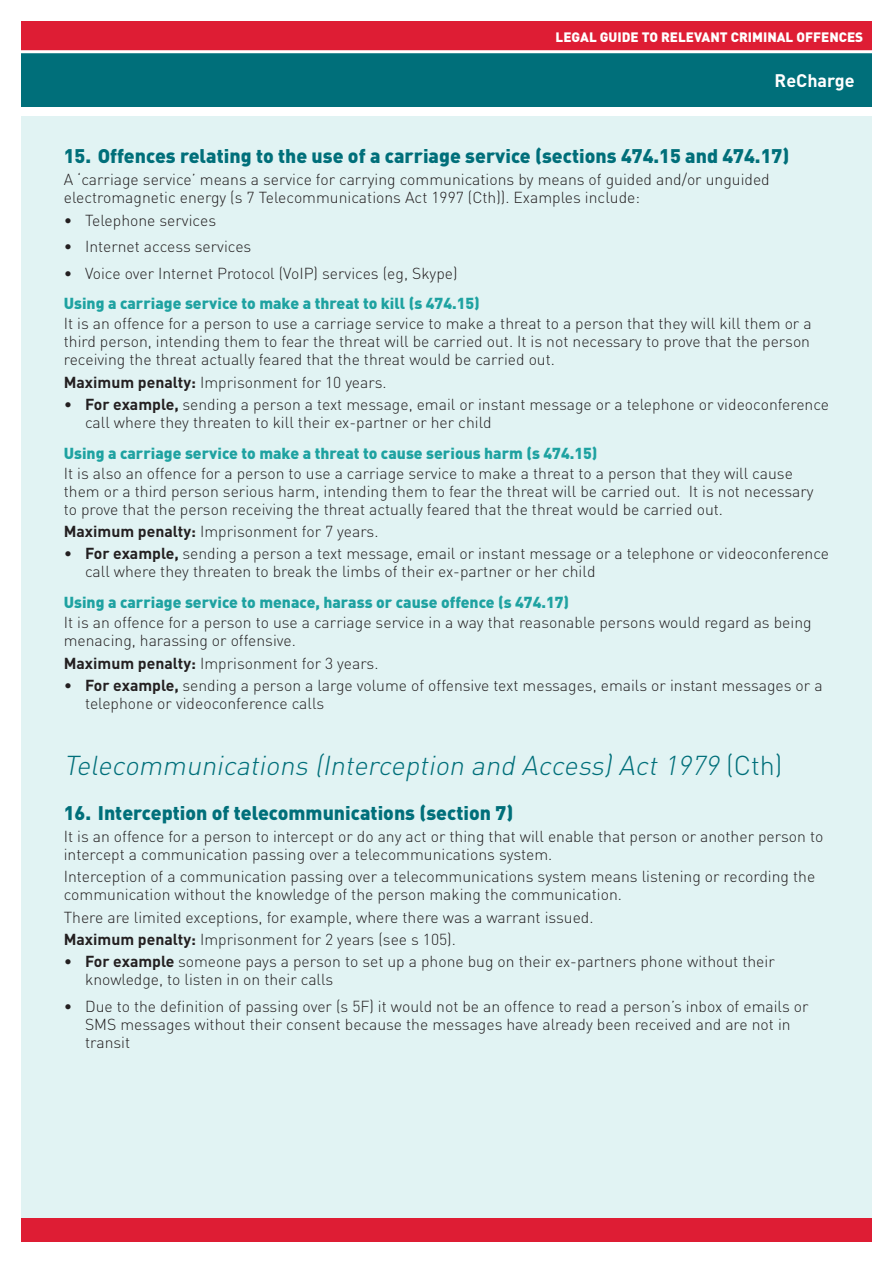
<style>
.page{position:relative;width:893px;height:1263px;background:#fff}
.page>*{position:absolute;margin:0;border:0;box-sizing:border-box;transform-origin:0 0}
.t1{font:italic 300 27px "DIN";color:#006f7a}
.t2{font:900 19.5px "DIN";color:#006f7a}
.t3{font:700 18px "DIN";color:#fff}
.t4{font:300 15.75px/18px "DIN";color:#231f20}
.t5{font:900 15.75px "DIN";color:#1ea2a1}
.t6{font:900 13.5px "DIN";color:#fff}
.s1{font-weight:700}
.s2{font-style:normal}
</style>
<div class="page">
<div style="left:21px;top:21px;width:851px;height:31px;background:#de1d34"></div>
<div style="left:21px;top:116px;width:851px;height:1102px;background:#e1f3f3"></div>
<div style="left:21px;top:52px;width:851px;height:54px;background:#006f7a"></div>
<div style="left:21px;top:1218px;width:851px;height:24px;background:#de1d34"></div>
<hr style="left:0;top:50px;width:893px;height:3px;background:#fff">
<p class="t6" style="left:556px;top:28px;width:309px">LEGAL GUIDE TO RELEVANT CRIMINAL OFFENCES</p>
<p class="t3" style="left:775px;top:68px;width:82px">ReCharge</p>
<p class="t2" style="left:64px;top:143px;width:727px">15. Offences relating to the use of a carriage service (sections 474.15 and 474.17)</p>
<p class="t4" style="left:64px;top:170px;width:707px">A ‘carriage service’ means a service for carrying communications by means of guided and/or unguided electromagnetic energy (s 7 Telecommunications Act 1997 (Cth)). Examples include:</p>
<p class="t4" style="left:64px;top:211px;width:154px">• Telephone services</p>
<p class="t4" style="left:64px;top:237px;width:189px">• Internet access services</p>
<p class="t4" style="left:64px;top:264px;width:395px">• Voice over Internet Protocol (VoIP) services (eg, Skype)</p>
<p class="t5" style="left:64px;top:293px;width:418px">Using a carriage service to make a threat to kill (s 474.15)</p>
<p class="t4" style="left:64px;top:315px;width:749px;text-align:justify">It is an offence for a person to use a carriage service to make a threat to a person that they will kill them or a third person, intending them to fear the threat will be carried out. It is not necessary to prove that the person receiving the threat actually feared that the threat would be carried out.</p>
<p class="t4" style="left:64px;top:373px;width:324px"><span class="s1">Maximum penalty:</span> Imprisonment for 10 years.</p>
<p class="t4" style="left:85px;top:395px;width:746px;text-indent:-21px">• <span class="s1">For example,</span> sending a person a text message, email or instant message or a telephone or videoconference call where they threaten to kill their ex-partner or her child</p>
<p class="t5" style="left:64px;top:442px;width:535px">Using a carriage service to make a threat to cause serious harm (s 474.15)</p>
<p class="t4" style="left:64px;top:464px;width:751px">It is also an offence for a person to use a carriage service to make a threat to a person that they will cause them or a third person serious harm, intending them to fear the threat will be carried out. It is not necessary to prove that the person receiving the threat actually feared that the threat would be carried out.</p>
<p class="t4" style="left:64px;top:522px;width:316px"><span class="s1">Maximum penalty:</span> Imprisonment for 7 years.</p>
<p class="t4" style="left:85px;top:545px;width:746px;text-indent:-21px">• <span class="s1">For example,</span> sending a person a text message, email or instant message or a telephone or videoconference call where they threaten to break the limbs of their ex-partner or her child</p>
<p class="t5" style="left:64px;top:592px;width:507px">Using a carriage service to menace, harass or cause offence (s 474.17)</p>
<p class="t4" style="left:64px;top:613px;width:749px">It is an offence for a person to use a carriage service in a way that reasonable persons would regard as being menacing, harassing or offensive.</p>
<p class="t4" style="left:64px;top:654px;width:316px"><span class="s1">Maximum penalty:</span> Imprisonment for 3 years.</p>
<p class="t4" style="left:85px;top:676px;width:739px;text-indent:-21px">• <span class="s1">For example,</span> sending a person a large volume of offensive text messages, emails or instant messages or a telephone or videoconference calls</p>
<h1 class="t1" style="left:64px;top:749px;width:720px">Telecommunications (Interception and Access)Act1979 <span class="s2">( C t h )</span></h1>
<p class="t2" style="left:64px;top:800px;width:451px">16. Interception of telecommunications (section 7)</p>
<p class="t4" style="left:64px;top:827px;width:761px">It is an offence for a person to intercept or do any act or thing that will enable that person or another person to intercept a communication passing over a telecommunications system.</p>
<p class="t4" style="left:64px;top:867px;width:753px">Interception of a communication passing over a telecommunications system means listening or recording the communication without the knowledge of the person making the communication.</p>
<p class="t4" style="left:64px;top:906px;width:531px;line-height:22.2px">There are limited exceptions, for example, where there was a warrant issued.<br><span class="s1">Maximum penalty:</span> Imprisonment for 2 years (see s 105).</p>
<p class="t4" style="left:85px;top:952px;width:691px;text-indent:-21px">• <span class="s1">For example</span> someone pays a person to set up a phone bug on their ex-partners phone without their knowledge, to listen in on their calls</p>
<p class="t4" style="left:85px;top:997px;width:725px;text-indent:-21px">• Due to the definition of passing over (s 5F) it would not be an offence to read a person’s inbox of emails or<br>SMS messages without their consent because the messages have already been received and are not in transit</p>
</div>
